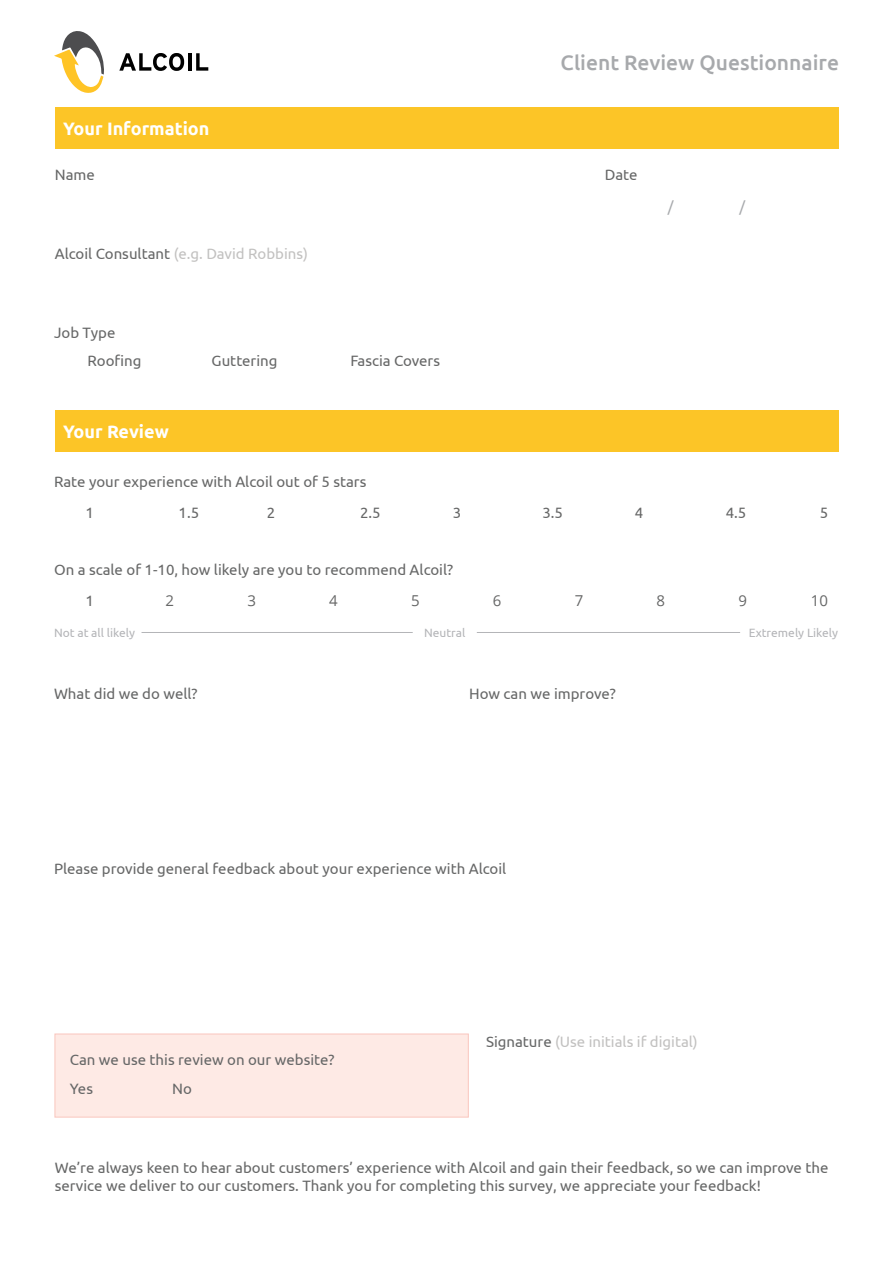
<style>
.page{position:relative;width:893px;height:1263px;background:#fff}
.page>*{position:absolute;margin:0;border:0;box-sizing:border-box;transform-origin:0 0}
.t1{font:500 21px "Ubuntu";color:#a7a9ac}
.t2{font:700 18px "Ubuntu";color:#fff}
.t3{font:15px/18px "Ubuntu";color:#666767}
.t4{font:15px "Ubuntu";color:#c2c1c0}
.t5{font:15px "Open Sans";color:#666767}
.t6{font:15px "Ubuntu";color:#a7a9ac}
.t7{font:12px "Ubuntu";color:#b4b5b8}
.s1{color:#666767}
</style>
<div class="page">
<div style="left:55px;top:107px;width:783px;height:41px;background:#fcc527"></div>
<div style="left:55px;top:411px;width:783px;height:41px;background:#fcc527"></div>
<div style="left:55px;top:1034px;width:413px;height:83px;background:#feeae5;border:1px solid #fac6be"></div>
<svg style="left:54px;top:31px;width:50px;height:62px"></svg>
<svg style="left:119px;top:53px;width:65px;height:18px"></svg>
<hr style="left:188px;top:53px;width:3px;height:18px;background:#000">
<svg style="left:196px;top:53px;width:12px;height:18px"></svg>
<hr style="left:142px;top:632px;width:271px;height:1px;background:#b4b5b8">
<hr style="left:477px;top:632px;width:263px;height:1px;background:#b4b5b8">
<p class="t2" style="left:63px;top:118px;width:148px">Your Information</p>
<p class="t3" style="left:55px;top:165px;width:42px">Name</p>
<p class="t4" style="left:55px;top:245px;width:255px"><span class="s1">Alcoil Consultant</span> (e.g. David Robbins)</p>
<p class="t3" style="left:54px;top:323px;width:63px">Job Type</p>
<p class="t3" style="left:87px;top:351px;width:56px">Roofing</p>
<p class="t3" style="left:212px;top:351px;width:67px">Guttering</p>
<p class="t3" style="left:350px;top:351px;width:91px">Fascia Covers</p>
<p class="t2" style="left:63px;top:421px;width:107px">Your Review</p>
<p class="t3" style="left:54px;top:473px;width:314px">Rate your experience with Alcoil out of 5 stars</p>
<p class="t1" style="left:561px;top:49px;width:280px">Client Review Questionnaire</p>
<p class="t3" style="left:605px;top:165px;width:34px">Date</p>
<p class="t6" style="left:668px;top:197px;width:7px">/</p>
<p class="t6" style="left:739px;top:197px;width:7px">/</p>
<p class="t3" style="left:86px;top:503px;width:10px">1</p>
<p class="t3" style="left:179px;top:503px;width:22px">1.5</p>
<p class="t3" style="left:267px;top:503px;width:10px">2</p>
<p class="t3" style="left:360px;top:503px;width:22px">2.5</p>
<p class="t3" style="left:453px;top:503px;width:10px">3</p>
<p class="t3" style="left:542px;top:503px;width:22px">3.5</p>
<p class="t3" style="left:635px;top:503px;width:10px">4</p>
<p class="t3" style="left:726px;top:503px;width:22px">4.5</p>
<p class="t3" style="left:820px;top:503px;width:10px">5</p>
<p class="t3" style="left:54px;top:560px;width:401px">On a scale of 1-10, how likely are you to recommend Alcoil?</p>
<p class="t3" style="left:86px;top:591px;width:10px">1</p>
<p class="t5" style="left:166px;top:590px;width:10px">2</p>
<p class="t5" style="left:247px;top:590px;width:10px">3</p>
<p class="t5" style="left:329px;top:590px;width:10px">4</p>
<p class="t5" style="left:411px;top:590px;width:10px">5</p>
<p class="t5" style="left:493px;top:590px;width:10px">6</p>
<p class="t5" style="left:575px;top:590px;width:10px">7</p>
<p class="t5" style="left:657px;top:590px;width:10px">8</p>
<p class="t5" style="left:738px;top:590px;width:10px">9</p>
<p class="t5" style="left:811px;top:590px;width:19px">10</p>
<p class="t7" style="left:54px;top:625px;width:83px">Not at all likely</p>
<p class="t7" style="left:424px;top:625px;width:43px">Neutral</p>
<p class="t7" style="left:749px;top:625px;width:91px">Extremely Likely</p>
<p class="t3" style="left:54px;top:684px;width:145px">What did we do well?</p>
<p class="t3" style="left:469px;top:684px;width:148px">How can we improve?</p>
<p class="t3" style="left:54px;top:859px;width:454px">Please provide general feedback about your experience with Alcoil</p>
<p class="t3" style="left:70px;top:1050px;width:266px">Can we use this review on our website?</p>
<p class="t3" style="left:70px;top:1079px;width:25px">Yes</p>
<p class="t3" style="left:172px;top:1079px;width:21px">No</p>
<p class="t4" style="left:486px;top:1032px;width:213px"><span class="s1">Signature</span> (Use initials if digital)</p>
<p class="t3" style="left:55px;top:1158px;width:775px">We’re always keen to hear about customers’ experience with Alcoil and gain their feedback, so we can improve the service we deliver to our customers. Thank you for completing this survey, we appreciate your feedback!</p>
</div>
